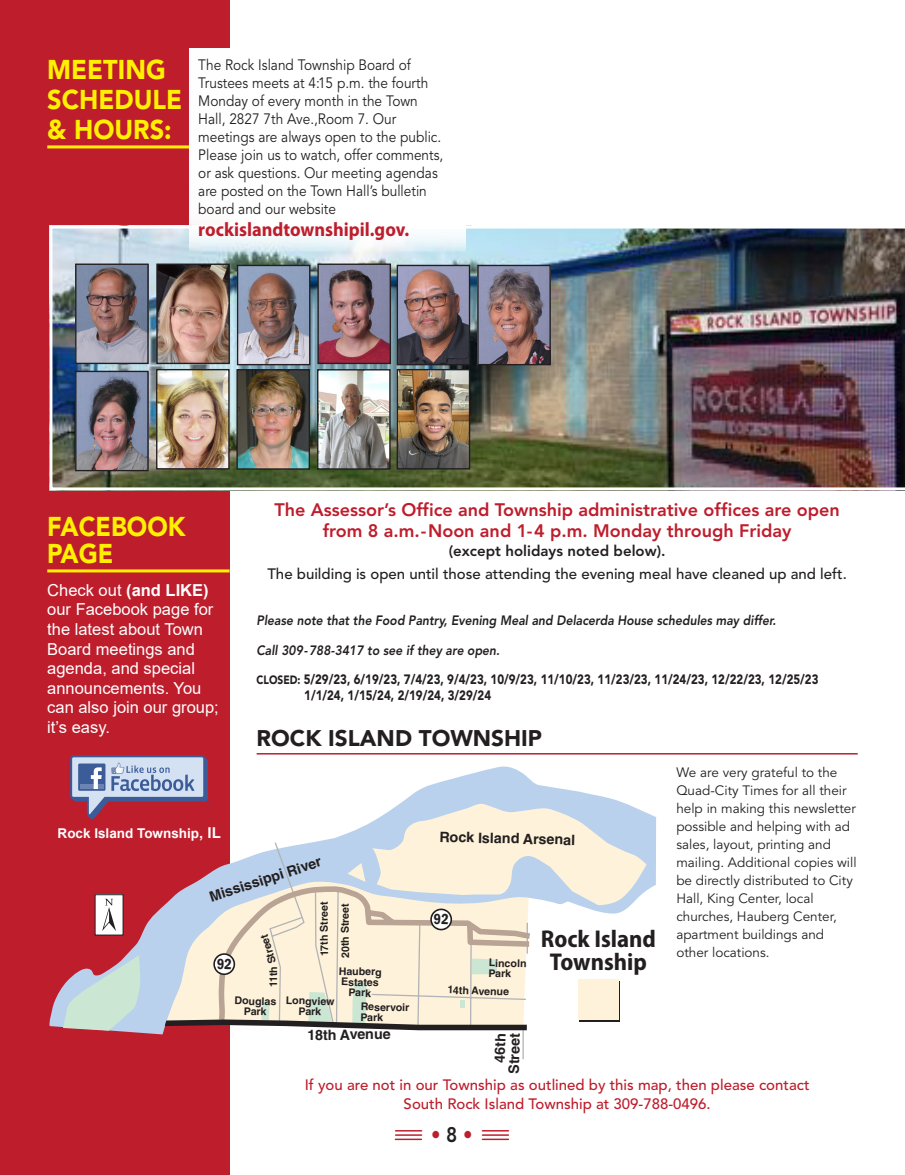
<style>
.page{position:relative;width:905px;height:1175px;background:#fff}
.page>*{position:absolute;margin:0;border:0;box-sizing:border-box;transform-origin:0 0}
.t1{font:900 27px/30px "Avenir LT Std";color:#fff101;scale:.94 1}
.t2{font:900 27px/27px "Avenir LT Std";color:#fff101;scale:.91 1}
.t3{font:700 semi-condensed 24.3px/22.4px "Myriad Pro";color:#231f20;text-align:center}
.t4{font:900 22.5px "Avenir LT Std";color:#231f20}
.t5{font:800 21px "Avenir LT Std";color:#be1d2c;scale:.9 1}
.t6{font:700 19.5px "Myriad Pro";color:#be1d2c;scale:.94 1}
.t7{font:800 18px/21px "Avenir LT Std";color:#be1d2c;text-align:center}
.t8{font:16.5px/19.5px "Arial";color:#fff}
.t9{font:15px/18px "Avenir LT Std";color:#231f20;scale:.91 1}
.t10{font:500 15px/19.5px "Avenir LT Std";color:#be1d2c;text-align:center}
.t11{font:500 15px "Avenir LT Std";color:#231f20}
.t12{font:800 15px "Avenir LT Std";color:#231f20}
.t13{font:700 14.4px/14.4px "Helvetica LT Std";letter-spacing:-.005em;color:#231f20;text-align:right}
.t14{font:13.5px/18px "Avenir LT Std";color:#231f20}
.t15{font:900 13.5px "Avenir LT Std";color:#231f20;scale:.85 1}
.t16{font:italic 800 13.5px "Avenir LT Std";color:#231f20;scale:.9 1}
.t17{font:700 13.5px "Arial";color:#fff}
.t18{font:700 10.65px/10.6px "Helvetica LT Std";letter-spacing:-.005em;color:#231f20;text-align:center}
.s1{font-weight:700}
.s2{font-size:12px}
.s3{font-size:15px}
.s4{color:#231f20}
</style>
<div class="page">
<hr style="left:482px;top:1138px;width:26px;height:2px;background:#be1d2c">
<svg style="left:482px;top:1130px;width:26px;height:5px"></svg>
<hr style="left:395px;top:1138px;width:26px;height:2px;background:#be1d2c">
<svg style="left:395px;top:1130px;width:26px;height:5px"></svg>
<div style="left:0;top:0;width:230px;height:1174px;background:#be1d2c"></div>
<hr style="left:47px;top:145px;width:182px;height:3px;background:#fff101">
<img style="left:49px;top:225px;width:855px;height:265px">
<div style="left:190px;top:49px;width:276px;height:203px;background:#fff"></div>
<div style="left:472px;top:10px;width:432px;height:216px;background:#fff"></div>
<svg style="left:49px;top:813px;width:607px;height:221px"></svg>
<hr style="left:522px;top:1028px;width:1px;height:31px;background:#b2b3b7">
<hr style="left:47px;top:569px;width:183px;height:3px;background:#fff101">
<hr style="left:256px;top:753px;width:601px;height:1px;background:#be1d2c">
<img style="left:77px;top:265px;width:70px;height:97px">
<div style="left:75px;top:263px;width:74px;height:101px;border:1px solid #231f20"></div>
<img style="left:158px;top:265px;width:70px;height:97px">
<div style="left:156px;top:263px;width:74px;height:101px;border:1px solid #231f20"></div>
<img style="left:239px;top:267px;width:69px;height:96px">
<div style="left:237px;top:265px;width:73px;height:100px;border:1px solid #231f20"></div>
<img style="left:479px;top:267px;width:70px;height:96px">
<div style="left:477px;top:265px;width:74px;height:100px;border:1px solid #231f20"></div>
<img style="left:77px;top:373px;width:70px;height:96px">
<div style="left:75px;top:371px;width:74px;height:100px;border:1px solid #231f20"></div>
<img style="left:319px;top:265px;width:70px;height:97px">
<div style="left:317px;top:263px;width:74px;height:101px;border:1px solid #231f20"></div>
<img style="left:398px;top:267px;width:70px;height:96px">
<div style="left:396px;top:265px;width:74px;height:100px;border:1px solid #231f20"></div>
<img style="left:158px;top:371px;width:70px;height:96px">
<div style="left:156px;top:369px;width:74px;height:100px;border:1px solid #231f20"></div>
<img style="left:238px;top:371px;width:70px;height:96px">
<div style="left:236px;top:369px;width:74px;height:100px;border:1px solid #231f20"></div>
<img style="left:319px;top:371px;width:69px;height:96px">
<div style="left:317px;top:369px;width:73px;height:100px;border:1px solid #231f20"></div>
<img style="left:398px;top:371px;width:70px;height:96px">
<div style="left:396px;top:369px;width:74px;height:100px;border:1px solid #231f20"></div>
<svg style="left:63px;top:755px;width:584px;height:278px"></svg>
<p class="t1" style="left:47px;top:54px;width:128px">MEETING</p>
<p class="t1" style="left:47px;top:84px;width:145px">SCHEDULE &amp; HOURS:</p>
<p class="t9" style="left:198px;top:56px;width:271px">The Rock Island Township Board of Trustees meets at 4:15 p.m. the fourth Monday of every month in the Town Hall, 2827 7th Ave.,Room 7. Our meetings are always open to the public.<br>Please join us to watch, offer comments, or ask questions. Our meeting agendas are posted on the Town Hall’s bulletin board and our website</p>
<p class="t6" style="left:198px;top:216px;width:226px">rockislandtownshipil.gov.</p>
<p class="t2" style="left:47px;top:513px;width:153px">FACEBOOK<br>PAGE</p>
<p class="t8" style="left:47px;top:580px;width:173px">Check out <span class="s1">(and LIKE) </span>our Facebook page for the latest about Town<br>Board meetings and agenda, and special announcements. You can also join our group; it’s easy.</p>
<p class="t7" style="left:274px;top:499px;width:567px">The Assessor’s Office and Township administrative offices are open from 8 a.m.-Noon and 1-4 p.m. Monday through Friday</p>
<p class="t12" style="left:449px;top:542px;width:218px">(except holidays noted below).</p>
<p class="t11" style="left:267px;top:565px;width:581px">The building is open until those attending the evening meal have cleaned up and left.</p>
<p class="t16" style="left:256px;top:612px;width:578px">Please note that the Food Pantry, Evening Meal and Delacerda House schedules may differ.</p>
<p class="t16" style="left:256px;top:642px;width:272px">Call 309-788-3417 to see if they are open.</p>
<p class="t15" style="left:256px;top:671px;width:662px"><span class="s2">CLOSED:</span> 5/29/23, 6/19/23, 7/4/23, 9/4/23, 10/9/23, 11/10/23, 11/23/23, 11/24/23, 12/22/23, 12/25/23</p>
<p class="t15" style="left:304px;top:687px;width:221px">1/1/24, 1/15/24, 2/19/24, 3/29/24</p>
<p class="t4" style="left:256px;top:725px;width:287px">ROCK ISLAND TOWNSHIP</p>
<p class="t17" style="left:58px;top:824px;width:165px">Rock Island Township<span class="s3">, IL</span></p>
<p class="t13" style="left:207px;top:889px;width:118px;rotate:-18deg">Mississippi River</p>
<p class="t18" style="left:318px;top:956px;width:56px;rotate:-90deg">17th Street</p>
<p class="t18" style="left:339px;top:958px;width:56px;rotate:-90deg">20th Street</p>
<p class="t18" style="left:267px;top:965px;width:31px;rotate:-107deg">Street</p>
<p class="t18" style="left:268px;top:987px;width:22px;rotate:-90deg">11th</p>
<p class="t18" style="left:339px;top:965px;width:44px;rotate:1deg">Hauberg<br>Estates<br>Park</p>
<p class="t18" style="left:361px;top:1001px;width:50px;text-align:left;rotate:1deg">Reservoir<br>Park</p>
<p class="t18" style="left:286px;top:995px;width:50px;rotate:1deg">Longview<br>Park</p>
<p class="t18" style="left:234px;top:995px;width:43px;rotate:1deg">Douglas<br>Park</p>
<p class="t13" style="left:307px;top:1027px;width:85px">18th Avenue</p>
<p class="t13" style="left:440px;top:829px;width:137px;rotate:1deg">Rock Island Arsenal</p>
<p class="t18" style="left:489px;top:957px;width:39px;text-align:left;rotate:1deg">Lincoln<br>Park</p>
<p class="t18" style="left:447px;top:984px;width:63px;rotate:2deg">14th Avenue</p>
<p class="t13" style="left:492px;top:1073px;width:42px;rotate:-88deg">46th<br>Street</p>
<p class="t3" style="left:541px;top:927px;width:117px">Rock Island<br>Township</p>
<p class="t14" style="left:676px;top:763px;width:182px">We are very grateful to the<br>Quad-City Times for all their help in making this newsletter possible and helping with ad sales, layout, printing and mailing. Additional copies will be directly distributed to City<br>Hall, King Center, local churches, Hauberg Center, apartment buildings and other locations.</p>
<p class="t10" style="left:305px;top:1075px;width:506px">If you are not in our Township as outlined by this map, then please contact<br>South Rock Island Township at 309-788-0496.</p>
<p class="t5" style="left:431px;top:1122px;width:47px">• <span class="s4">8</span> •</p>
</div>
